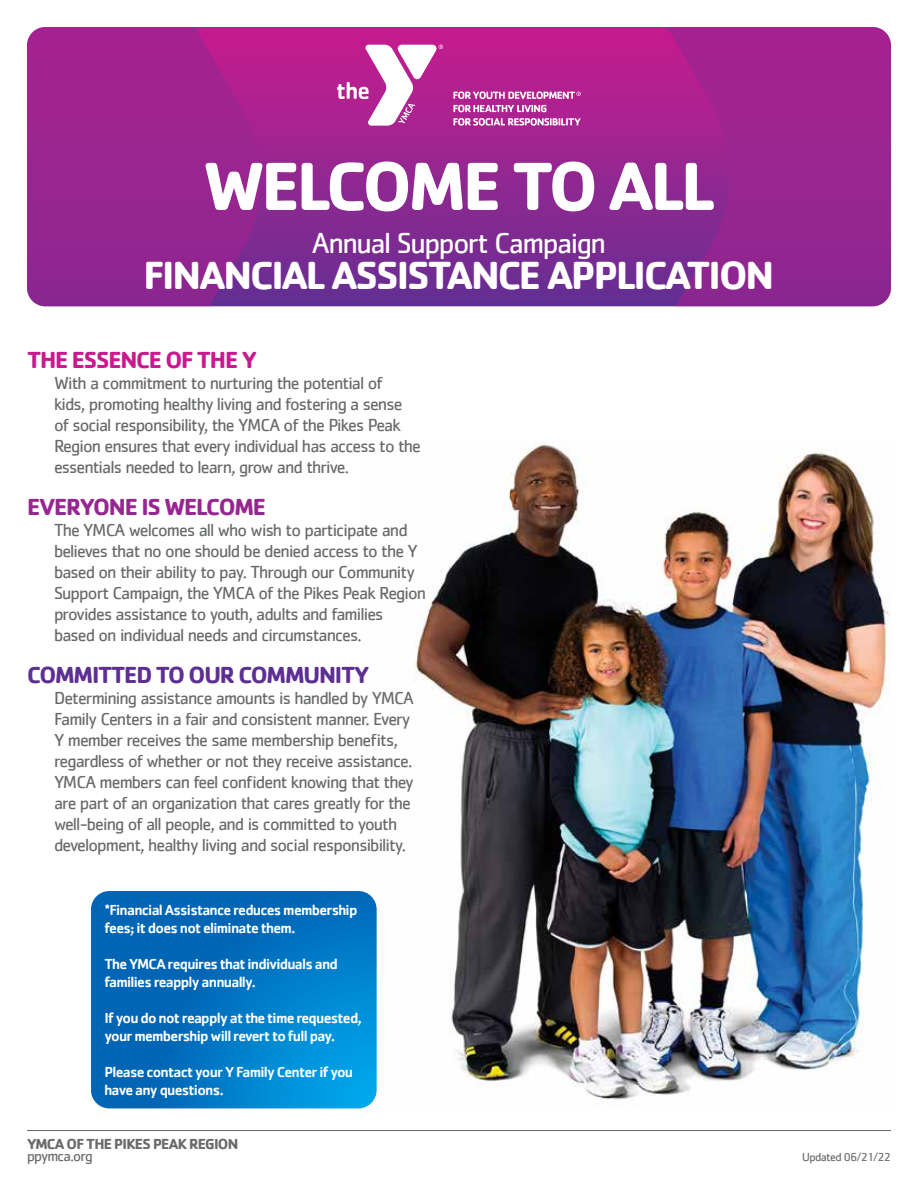
<style>
.page{position:relative;width:918px;height:1188px;background:#fff}
.page>*{position:absolute;margin:0;border:0;box-sizing:border-box;transform-origin:0 0}
.t1{font:700 70.5px "Cachet";letter-spacing:-.05em;color:#fff}
.t2{font:700 40.5px "Cachet";letter-spacing:-.05em;color:#fff}
.t3{font:30px "Cachet";letter-spacing:-.05em;color:#fff}
.t4{font:700 24px "Cachet";letter-spacing:-.05em;color:#5d2f92}
.t5{font:700 24px "Cachet";letter-spacing:-.05em;color:#972790}
.t6{font:700 24px "Cachet";letter-spacing:-.05em;color:#c9198f}
.t7{font:18px/21px "Cachet";letter-spacing:-.05em;color:#686a6b}
.t8{font:500 15px/18px "Cachet";letter-spacing:-.05em;color:#fff}
.t9{font:700 15px "Cachet";letter-spacing:-.05em;color:#686a6b}
.t10{font:15px "Cachet";letter-spacing:-.05em;color:#686a6b}
.t11{font:12px "Cachet";letter-spacing:-.05em;color:#686a6b}
</style>
<div class="page">
<hr style="left:27px;top:1130px;width:864px;height:1px;background:#686a6b">
<svg style="left:261px;top:27px;width:169px;height:279px;background:#912690"></svg>
<svg style="left:430px;top:27px;width:461px;height:279px;background:#972590"></svg>
<svg style="left:27px;top:27px;width:234px;height:279px;background:#992490"></svg>
<img style="left:414px;top:444px;width:476px;height:656px">
<svg style="left:91px;top:891px;width:286px;height:217px;background:#0175c2"></svg>
<svg style="left:337px;top:45px;width:106px;height:81px"></svg>
<svg style="left:453px;top:105px;width:93px;height:7px"></svg>
<svg style="left:453px;top:118px;width:128px;height:8px"></svg>
<svg style="left:453px;top:91px;width:128px;height:8px"></svg>
<h1 class="t1" style="left:203px;top:141px;width:513px">WELCOME TO ALL</h1>
<h3 class="t3" style="left:312px;top:225px;width:296px">Annual Support Campaign</h3>
<h2 class="t2" style="left:144px;top:249px;width:632px">FINANCIAL ASSISTANCE APPLICATION</h2>
<h3 class="t6" style="left:27px;top:345px;width:232px">THE ESSENCE OF THE Y</h3>
<p class="t7" style="left:54px;top:372px;width:369px">With a commitment to nurturing the potential of<br>kids, promoting healthy living and fostering a sense of social responsibility, the YMCA of the Pikes Peak Region ensures that every individual has access to the essentials needed to learn, grow and thrive.</p>
<h3 class="t5" style="left:27px;top:492px;width:241px">EVERYONE IS WELCOME</h3>
<p class="t7" style="left:54px;top:519px;width:374px">The YMCA welcomes all who wish to participate and believes that no one should be denied access to the Y based on their ability to pay. Through our Community Support Campaign, the YMCA of the Pikes Peak Region provides assistance to youth, adults and families based on individual needs and circumstances.</p>
<h3 class="t4" style="left:27px;top:660px;width:344px">COMMITTED TO OUR COMMUNITY</h3>
<p class="t7" style="left:54px;top:687px;width:361px">Determining assistance amounts is handled by YMCA Family Centers in a fair and consistent manner. Every Y member receives the same membership benefits, regardless of whether or not they receive assistance.<br>YMCA members can feel confident knowing that they are part of an organization that cares greatly for the well-being of all people, and is committed to youth development, healthy living and social responsibility.</p>
<p class="t8" style="left:104px;top:901px;width:255px">*Financial Assistance reduces membership fees; it does not eliminate them.</p>
<p class="t8" style="left:104px;top:955px;width:235px">The YMCA requires that individuals and families reapply annually.</p>
<p class="t8" style="left:104px;top:1009px;width:259px">If you do not reapply at the time requested, your membership will revert to full pay.</p>
<p class="t8" style="left:104px;top:1063px;width:250px">Please contact your Y Family Center if you have any questions.</p>
<p class="t9" style="left:27px;top:1134px;width:213px">YMCA OF THE PIKES PEAK REGION</p>
<p class="t10" style="left:27px;top:1147px;width:67px">ppymca.org</p>
<p class="t11" style="left:802px;top:1150px;width:90px">Updated 06/21/22</p>
</div>
